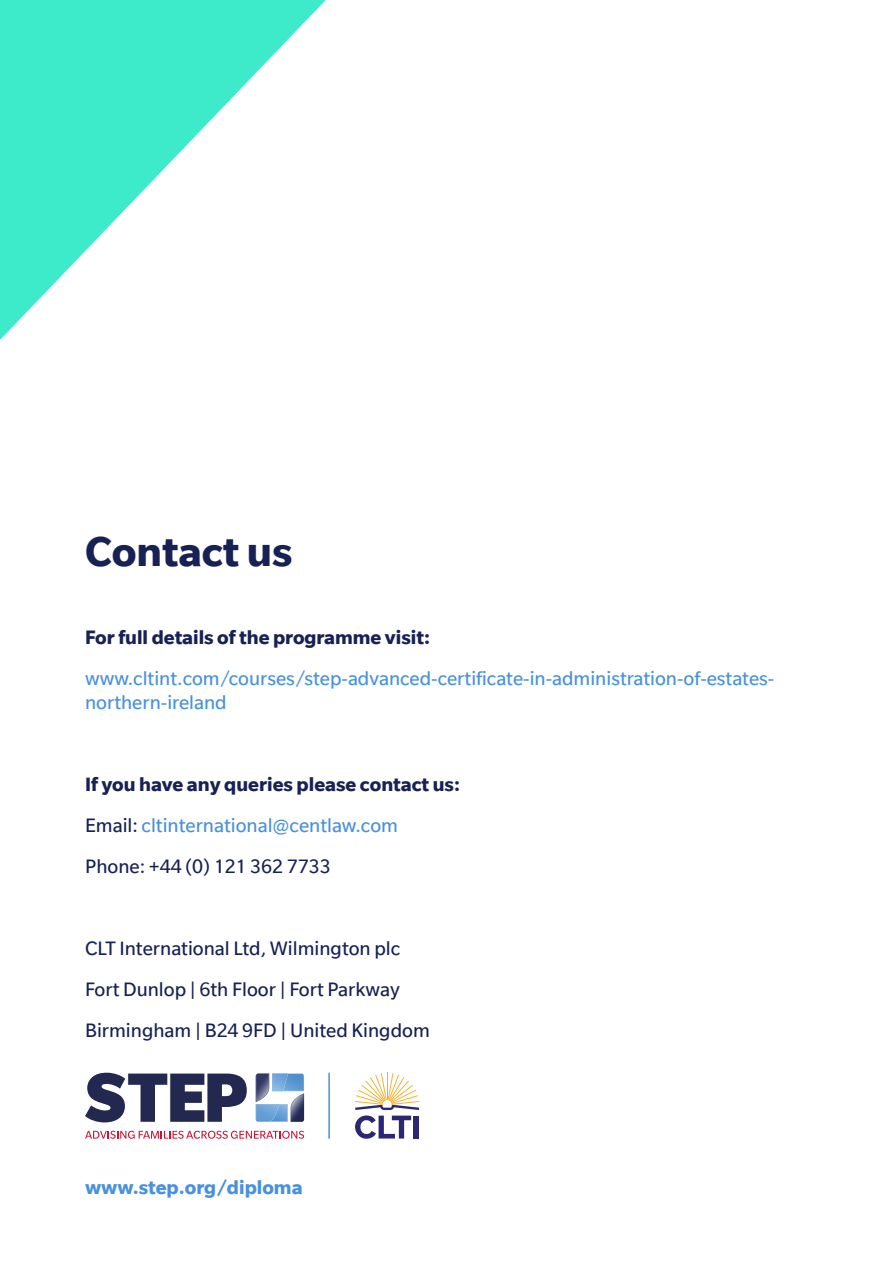
<style>
.page{position:relative;width:893px;height:1263px;background:#fff}
.page>*{position:absolute;margin:0;border:0;box-sizing:border-box;transform-origin:0 0}
.t1{font:700 45px "Slate";color:#172154}
.t2{font:700 21px/41px "Slate";color:#172154}
.t3{font:21px/41px "Slate";color:#172154}
.t4{font:21px/24px "Slate";color:#4891dc}
.t5{font:700 21px "Slate";color:#4891dc}
.s1{font-weight:400}
.s2{font-weight:400;color:#4891dc}
</style>
<div class="page">
<svg style="left:85px;top:1073px;width:162px;height:49px"></svg>
<svg style="left:256px;top:1073px;width:48px;height:49px"></svg>
<svg style="left:85px;top:1131px;width:219px;height:8px"></svg>
<hr style="left:328px;top:1073px;width:2px;height:66px;background:#4891dc">
<svg style="left:355px;top:1073px;width:64px;height:66px"></svg>
<div style="left:414px;top:1115px;width:5px;height:23px;background:#2c2772"></div>
<svg style="left:0;top:0;width:326px;height:340px"></svg>
<h1 class="t1" style="left:85px;top:527px;width:209px">Contact us</h1>
<p class="t2" style="left:85px;top:616px;width:346px">For full details of the programme visit:</p>
<p class="t4" style="left:85px;top:666px;width:691px">www.cltint.com/courses/step-advanced-certificate-in-administration-of-estates&shy;northern-ireland</p>
<p class="t2" style="left:85px;top:763px;width:376px">If you have any queries please contact us:<br><span class="s1">Email:</span> <span class="s2">cltinternational@centlaw.com<br></span><span class="s1">Phone: +44 (0) 121 362 7733</span></p>
<p class="t3" style="left:85px;top:927px;width:346px">CLT International Ltd, Wilmington plc<br>Fort Dunlop | 6th Floor | Fort Parkway<br>Birmingham | B24 9FD | United Kingdom</p>
<p class="t5" style="left:85px;top:1175px;width:219px">www.step.org/diploma</p>
</div>
